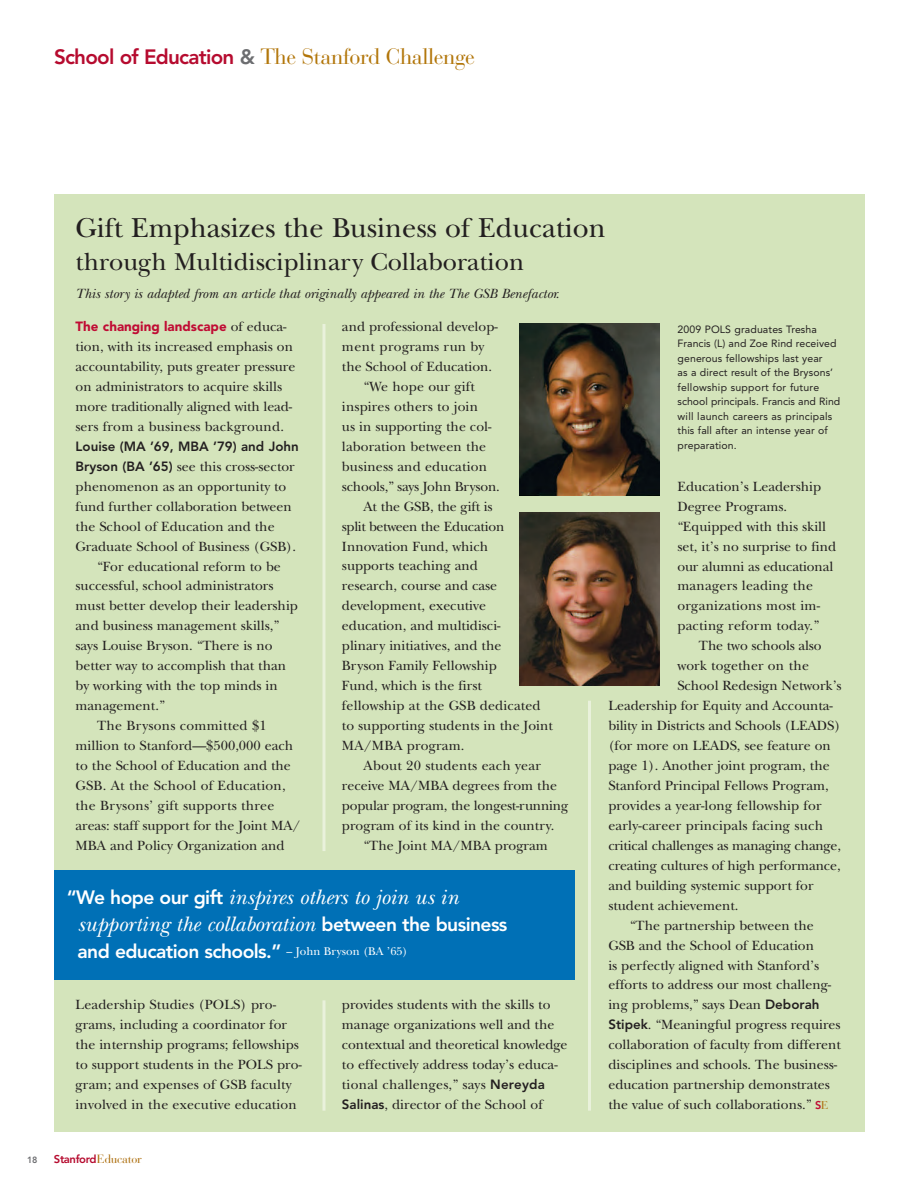
<style>
.page{position:relative;width:918px;height:1188px;background:#fff}
.page>*{position:absolute;margin:0;border:0;box-sizing:border-box;transform-origin:0 0}
.t1{font:28.5px "New Baskerville";color:#231f20}
.t2{font:25.5px "New Baskerville";color:#231f20}
.t3{font:22.05px "Bauer Bodoni";letter-spacing:-.02em;color:#b2760a}
.t4{font:italic 21.75px/27px "New Baskerville";color:#fff}
.t5{font:800 19.2px "Avenir";letter-spacing:-.03em;color:#fff}
.t6{font:13.95px/20px "New Baskerville";color:#231f20}
.t7{font:italic 13.95px "New Baskerville";color:#231f20}
.t8{font:13.95px "New Baskerville";letter-spacing:-.02em;color:#231f20}
.t9{font:13.95px "New Baskerville";letter-spacing:.025em;color:#231f20}
.t10{font:900 13.35px "Avenir";color:#c00c34}
.t11{font:800 13.35px "Avenir";color:#231f20}
.t12{font:800 11.25px "Avenir";letter-spacing:-.035em;color:#b60b2f}
.t13{font:10.5px/14.5px "Avenir";letter-spacing:.01em;color:#231f20}
.t14{font:800 9px "Avenir";color:#6c6d70}
.s1{font-family:"Avenir";font-weight:800;font-size:20.7px;color:#b60b2f}
.s2{font-family:"Avenir";font-weight:800;font-size:20.7px;color:#6c6d70}
.s3{font-family:"New Baskerville";font-weight:400;font-size:13.95px;color:#231f20}
.s4{font-family:"Avenir";font-weight:800;font-size:13.35px}
.s5{font-family:"Avenir";font-weight:800;font-style:normal;font-size:19.2px}
.s6{font-family:"Bauer Bodoni";font-weight:400;font-size:11.85px;color:#ab6c09}
.s7{font-family:"Avenir";font-weight:800;font-size:11.25px;color:#c00c34}
.s8{font-family:"Bauer Bodoni";font-size:11.25px;color:#ab6c09}
</style>
<div class="page">
<div style="left:54px;top:194px;width:810px;height:938px;background:#d4e4bb"></div>
<img style="left:520px;top:324px;width:139px;height:172px">
<img style="left:520px;top:513px;width:139px;height:172px">
<hr style="left:322px;top:324px;width:3px;height:527px;background:#e9f1db">
<svg style="left:322px;top:1000px;width:4px;height:111px"></svg>
<hr style="left:588px;top:701px;width:3px;height:410px;background:#e9f1db">
<div style="left:54px;top:871px;width:521px;height:109px;background:#0070b6"></div>
<h3 class="t3" style="left:54px;top:49px;width:423px"><span class="s1">School of Education</span> <span class="s2">&amp;</span> The Stanford Challenge</h3>
<h1 class="t1" style="left:76px;top:210px;width:532px">Gift Emphasizes the Business of Education</h1>
<h2 class="t2" style="left:76px;top:246px;width:450px">through Multidisciplinary Collaboration</h2>
<p class="t7" style="left:76px;top:285px;width:485px">This story is adapted from an article that originally appeared in the The GSB Benefactor.</p>
<p class="t10" style="left:76px;top:321px;width:212px">The changing landscape <span class="s3">of educa-</span></p>
<p class="t6" style="left:76px;top:336px;width:221px">tion, with its increased emphasis on accountability, puts greater pressure on administrators to acquire skills more traditionally aligned with lead&shy;sers from a business background.</p>
<p class="t11" style="left:76px;top:441px;width:225px">Louise (MA ’69, MBA ’79) and John</p>
<p class="t6" style="left:76px;top:456px;width:221px"><span class="s4">Bryson (BA ’65)</span> see this cross-sector</p>
<p class="t6" style="left:76px;top:476px;width:212px">phenomenon as an opportunity to</p>
<p class="t6" style="left:76px;top:496px;width:218px">fund further collaboration between</p>
<p class="t6" style="left:76px;top:516px;width:201px">the School of Education and the</p>
<p class="t6" style="left:76px;top:536px;width:222px">Graduate School of Business (GSB).</p>
<p class="t6" style="left:97px;top:556px;width:185px">“For educational reform to be</p>
<p class="t6" style="left:76px;top:576px;width:199px">successful, school administrators</p>
<p class="t6" style="left:76px;top:596px;width:224px">must better develop their leadership</p>
<p class="t6" style="left:76px;top:616px;width:205px">and business management skills,”</p>
<p class="t6" style="left:76px;top:636px;width:198px">says Louise Bryson. “There is no</p>
<p class="t6" style="left:76px;top:655px;width:212px">better way to accomplish that than</p>
<p class="t6" style="left:76px;top:675px;width:204px">by working with the top minds in</p>
<p class="t6" style="left:76px;top:695px;width:91px">management.”</p>
<p class="t6" style="left:97px;top:715px;width:171px">The Brysons committed $1</p>
<p class="t6" style="left:76px;top:735px;width:219px">million to Stanford—$500,000 each</p>
<p class="t6" style="left:76px;top:755px;width:217px">to the School of Education and the</p>
<p class="t6" style="left:76px;top:775px;width:212px">GSB. At the School of Education,</p>
<p class="t6" style="left:76px;top:795px;width:200px">the Brysons’ gift supports three</p>
<p class="t6" style="left:76px;top:815px;width:227px">areas: staff support for the Joint MA/</p>
<p class="t6" style="left:76px;top:835px;width:211px">MBA and Policy Organization and</p>
<p class="t6" style="left:342px;top:316px;width:157px">and professional develop-</p>
<p class="t9" style="left:342px;top:338px;width:144px">ment programs run by</p>
<p class="t6" style="left:342px;top:356px;width:152px">the School of Education.</p>
<p class="t6" style="left:364px;top:376px;width:113px">“We hope our gift</p>
<p class="t6" style="left:342px;top:396px;width:138px">inspires others to join</p>
<p class="t6" style="left:342px;top:416px;width:151px">us in supporting the col-</p>
<p class="t6" style="left:342px;top:436px;width:146px">laboration between the</p>
<p class="t6" style="left:342px;top:456px;width:147px">business and education</p>
<p class="t6" style="left:342px;top:476px;width:159px">schools,” says John Bryson.</p>
<p class="t6" style="left:364px;top:496px;width:131px">At the GSB, the gift is</p>
<p class="t8" style="left:342px;top:518px;width:164px">split between the Education</p>
<p class="t6" style="left:342px;top:536px;width:148px">Innovation Fund, which</p>
<p class="t6" style="left:342px;top:556px;width:137px">supports teaching and</p>
<p class="t6" style="left:342px;top:576px;width:157px">research, course and case</p>
<p class="t6" style="left:342px;top:596px;width:146px">development, executive</p>
<p class="t6" style="left:342px;top:616px;width:160px">education, and multidisci-</p>
<p class="t6" style="left:342px;top:635px;width:161px">plinary initiatives, and the</p>
<p class="t6" style="left:342px;top:655px;width:156px">Bryson Family Fellowship</p>
<p class="t6" style="left:342px;top:675px;width:141px">Fund, which is the first</p>
<p class="t6" style="left:342px;top:695px;width:200px">fellowship at the GSB dedicated</p>
<p class="t6" style="left:342px;top:715px;width:212px">to supporting students in the Joint</p>
<p class="t6" style="left:342px;top:735px;width:124px">MA/MBA program.</p>
<p class="t6" style="left:364px;top:755px;width:179px">About 20 students each year</p>
<p class="t6" style="left:342px;top:775px;width:217px">receive MA/MBA degrees from the</p>
<p class="t6" style="left:342px;top:795px;width:228px">popular program, the longest-running</p>
<p class="t6" style="left:342px;top:815px;width:214px">program of its kind in the country.</p>
<p class="t6" style="left:364px;top:835px;width:186px">“The Joint MA/MBA program</p>
<h3 class="t4" style="left:78px;top:883px;width:431px;text-indent:-11px"><span class="s5">“We hope our gift</span> inspires others to join us in supporting the collaboration <span class="s5">between the business</span></h3>
<h3 class="t5" style="left:78px;top:943px;width:332px">and education schools.” <sup>–</sup> <sup>John</sup> <sup>Bryson</sup> <sup>(BA</sup> <sup>’65)</sup></h3>
<p class="t6" style="left:76px;top:995px;width:228px">Leadership Studies (POLS) pro&shy;grams, including a coordinator for the internship programs; fellowships to support students in the POLS pro&shy;gram; and expenses of GSB faculty involved in the executive education</p>
<p class="t14" style="left:27px;top:1156px;width:12px">18</p>
<p class="t12" style="left:54px;top:1155px;width:89px">Stanford<span class="s6">Educator</span></p>
<p class="t6" style="left:342px;top:995px;width:227px">provides students with the skills to manage organizations well and the contextual and theoretical knowledge to effectively address today’s educa&shy;tional challenges,” says <span class="s4">Nereyda Salinas</span>, director of the School of</p>
<p class="t13" style="left:678px;top:323px;width:164px">2009 POLS graduates Tresha<br>Francis (L) and Zoe Rind received generous fellowships last year<br>as a direct result of the Brysons’ fellowship support for future school principals. Francis and Rind will launch careers as principals this fall after an intense year of preparation.</p>
<p class="t6" style="left:677px;top:476px;width:160px">Education’s Leadership<br>Degree Programs. “Equipped with this skill set, it’s no surprise to find our alumni as educational managers leading the organizations most im&shy;pacting reform today.”</p>
<p class="t6" style="left:699px;top:636px;width:124px">The two schools also</p>
<p class="t6" style="left:677px;top:655px;width:133px">work together on the</p>
<p class="t6" style="left:677px;top:675px;width:166px">School Redesign Network’s</p>
<p class="t6" style="left:608px;top:695px;width:226px">Leadership for Equity and Accounta-</p>
<p class="t6" style="left:608px;top:715px;width:234px">bility in Districts and Schools (LEADS)</p>
<p class="t6" style="left:608px;top:735px;width:224px">(for more on LEADS, see feature on</p>
<p class="t6" style="left:608px;top:755px;width:223px">page 1). Another joint program, the</p>
<p class="t6" style="left:608px;top:775px;width:222px">Stanford Principal Fellows Program,</p>
<p class="t6" style="left:608px;top:795px;width:215px">provides a year-long fellowship for</p>
<p class="t6" style="left:608px;top:815px;width:216px">early-career principals facing such</p>
<p class="t6" style="left:608px;top:835px;width:234px">critical challenges as managing change,</p>
<p class="t6" style="left:608px;top:855px;width:234px">creating cultures of high performance,</p>
<p class="t6" style="left:608px;top:875px;width:207px">and building systemic support for</p>
<p class="t6" style="left:608px;top:895px;width:132px">student achievement.</p>
<p class="t6" style="left:630px;top:915px;width:185px">“The partnership between the</p>
<p class="t6" style="left:608px;top:935px;width:207px">GSB and the School of Education</p>
<p class="t6" style="left:608px;top:955px;width:212px">is perfectly aligned with Stanford’s</p>
<p class="t6" style="left:608px;top:975px;width:224px">efforts to address our most challeng-</p>
<p class="t6" style="left:608px;top:995px;width:213px">ing problems,” says Dean <span class="s4">Deborah</span></p>
<p class="t6" style="left:608px;top:1015px;width:234px"><span class="s4">Stipek</span>. “Meaningful progress requires</p>
<p class="t6" style="left:608px;top:1035px;width:234px">collaboration of faculty from different</p>
<p class="t6" style="left:608px;top:1054px;width:230px">disciplines and schools. The business-</p>
<p class="t6" style="left:608px;top:1074px;width:223px">education partnership demonstrates</p>
<p class="t6" style="left:608px;top:1094px;width:222px">the value of such collaborations.” <span class="s7">S</span><span class="s8">E</span></p>
</div>
